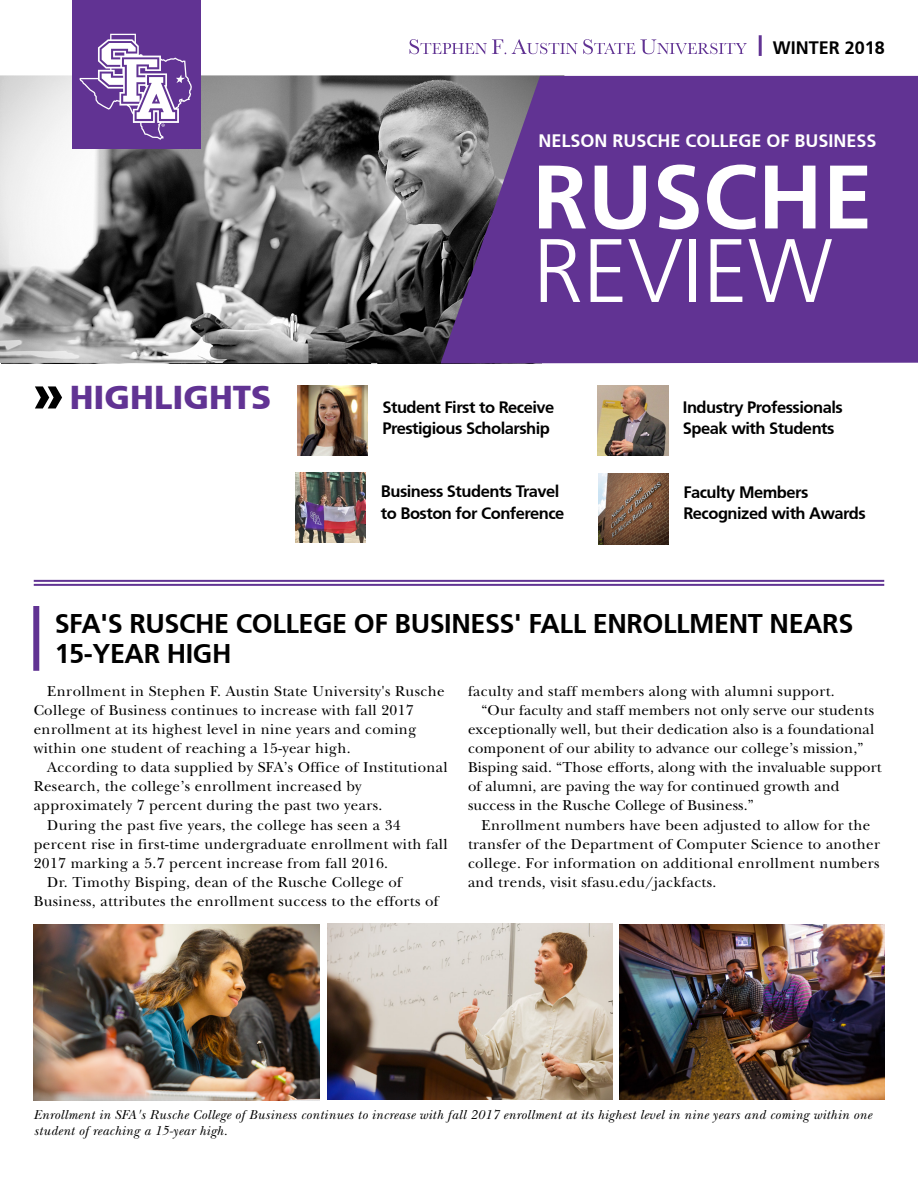
<style>
.page{position:relative;width:918px;height:1188px;background:#fff}
.page>*{position:absolute;margin:0;border:0;box-sizing:border-box;transform-origin:0 0}
.t1{font:700 90px "Frutiger";color:#fff}
.t2{font:300 90px "Frutiger";color:#fff}
.t3{font:900 54px "Frutiger";color:#000}
.t4{font:900 33px "Frutiger";color:#613393}
.t5{font:700 27px/30px "Frutiger";letter-spacing:-.015em;color:#000}
.t6{font:700 18px "Frutiger";color:#fff}
.t7{font:700 18px "Frutiger";color:#000}
.t8{font:700 16.5px/21px "Frutiger";letter-spacing:-.03em;color:#000}
.t9{font:15px/19.2px "New Baskerville Std";letter-spacing:.025em;color:#000}
.t10{font:italic 13.5px/16.2px "New Baskerville Std";letter-spacing:.025em;color:#000}
</style>
<div class="page">
<img style="left:297px;top:385px;width:71px;height:71px">
<img style="left:598px;top:386px;width:70px;height:70px">
<img style="left:296px;top:472px;width:70px;height:71px">
<img style="left:0;top:75px;width:565px;height:288px">
<svg style="left:441px;top:76px;width:477px;height:287px;background:#61388e"></svg>
<img style="left:598px;top:474px;width:71px;height:70px">
<div style="left:72px;top:0;width:128px;height:148px;background:#613393"></div>
<svg style="left:79px;top:34px;width:113px;height:106px"></svg>
<hr style="left:759px;top:35px;width:3px;height:21px;background:#613393">
<hr style="left:34px;top:580px;width:850px;height:2px;background:#613393">
<hr style="left:34px;top:584px;width:850px;height:2px;background:#613393">
<div style="left:33px;top:606px;width:6px;height:65px;background:#613393"></div>
<svg style="left:410px;top:39px;width:96px;height:15px"></svg>
<svg style="left:512px;top:39px;width:235px;height:15px"></svg>
<img style="left:619px;top:924px;width:265px;height:176px">
<img style="left:34px;top:924px;width:285px;height:176px">
<img style="left:327px;top:924px;width:285px;height:176px">
<p class="t7" style="left:773px;top:37px;width:114px">WINTER 2018</p>
<h2 class="t3" style="left:65px;top:434px;width:34px;rotate:-180deg">«</h2>
<h3 class="t4" style="left:70px;top:377px;width:203px">HIGHLIGHTS</h3>
<p class="t6" style="left:538px;top:130px;width:340px">NELSON RUSCHE COLLEGE OF BUSINESS</p>
<p class="t6" style="left:501px;top:135px;width:340px">NELSON RUSCHE COLLEGE OF BUSINESS</p>
<h1 class="t1" style="left:533px;top:144px;width:342px">RUSCHE</h1>
<h1 class="t2" style="left:533px;top:220px;width:301px">REVIEW</h1>
<p class="t8" style="left:382px;top:396px;width:173px">Student First to Receive<br>Prestigious Scholarship</p>
<p class="t8" style="left:683px;top:397px;width:161px">Industry Professionals<br>Speak with Students</p>
<p class="t8" style="left:381px;top:480px;width:185px;line-height:22.2px">Business Students Travel to Boston for Conference</p>
<p class="t8" style="left:683px;top:481px;width:184px">Faculty Members<br>Recognized with Awards</p>
<h3 class="t5" style="left:55px;top:608px;width:800px">SFA'S RUSCHE COLLEGE OF BUSINESS' FALL ENROLLMENT NEARS<br>15-YEAR HIGH</h3>
<p class="t9" style="left:34px;top:681px;width:412px;text-indent:14px">Enrollment in Stephen F. Austin State University's Rusche College of Business continues to increase with fall 2017 enrollment at its highest level in nine years and coming within one student of reaching a 15-year high.</p>
<p class="t9" style="left:47px;top:758px;width:402px">According to data supplied by SFA’s Office of Institutional</p>
<p class="t9" style="left:34px;top:777px;width:329px">Research, the college’s enrollment increased by</p>
<p class="t9" style="left:34px;top:796px;width:350px">approximately 7 percent during the past two years.</p>
<p class="t9" style="left:47px;top:815px;width:355px">During the past five years, the college has seen a 34</p>
<p class="t9" style="left:34px;top:834px;width:415px">percent rise in first-time undergraduate enrollment with fall</p>
<p class="t9" style="left:34px;top:853px;width:356px">2017 marking a 5.7 percent increase from fall 2016.</p>
<p class="t9" style="left:47px;top:873px;width:356px">Dr. Timothy Bisping, dean of the Rusche College of</p>
<p class="t9" style="left:34px;top:892px;width:406px">Business, attributes the enrollment success to the efforts of</p>
<p class="t9" style="left:468px;top:681px;width:368px">faculty and staff members along with alumni support.</p>
<p class="t9" style="left:482px;top:700px;width:394px">“Our faculty and staff members not only serve our students</p>
<p class="t9" style="left:468px;top:720px;width:408px">exceptionally well, but their dedication also is a foundational</p>
<p class="t9" style="left:468px;top:739px;width:397px">component of our ability to advance our college’s mission,”</p>
<p class="t9" style="left:468px;top:758px;width:415px">Bisping said. “Those efforts, along with the invaluable support</p>
<p class="t9" style="left:468px;top:777px;width:373px">of alumni, are paving the way for continued growth and</p>
<p class="t9" style="left:468px;top:796px;width:287px">success in the Rusche College of Business.”</p>
<p class="t9" style="left:482px;top:815px;width:390px">Enrollment numbers have been adjusted to allow for the</p>
<p class="t9" style="left:468px;top:834px;width:414px">transfer of the Department of Computer Science to another</p>
<p class="t9" style="left:468px;top:853px;width:413px">college. For information on additional enrollment numbers</p>
<p class="t9" style="left:468px;top:873px;width:250px">and trends, visit sfasu.edu/jackfacts.</p>
<p class="t10" style="left:34px;top:1106px;width:840px">Enrollment in SFA's Rusche College of Business continues to increase with fall 2017 enrollment at its highest level in nine years and coming within one student of reaching a 15-year high.</p>
</div>
